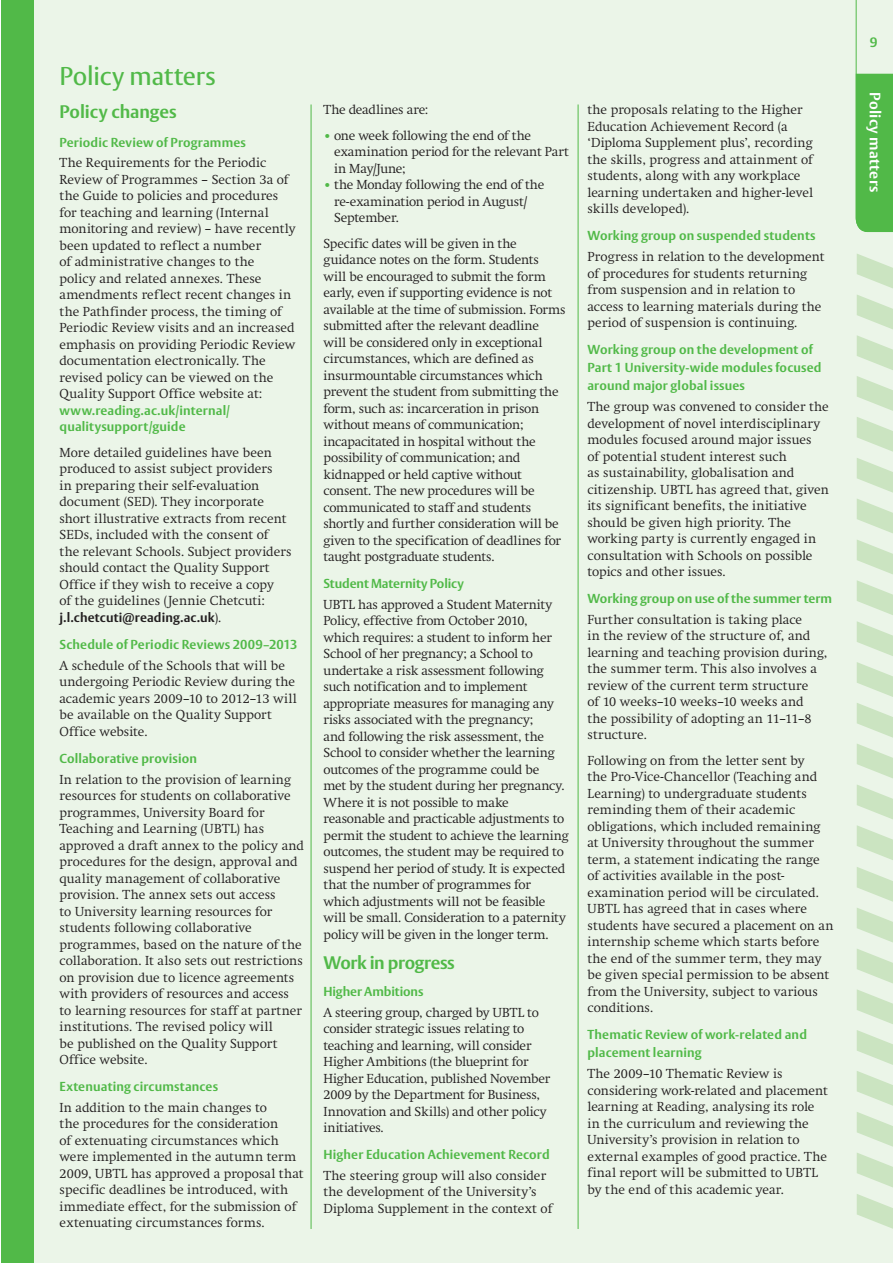
<style>
.page{position:relative;width:893px;height:1263px;background:#fff}
.page>*{position:absolute;margin:0;border:0;box-sizing:border-box;transform-origin:0 0}
.Article_heading_poli{font:25.5px "Rdg Vesta 3";letter-spacing:-.005em;color:#51b948}
.Heading_2_policy_mat{font:700 18px "Rdg Vesta";letter-spacing:-.01em;color:#51b948}
.t1{font:700 15px "Rdg Vesta";letter-spacing:.025em;color:#fff}
.t2{font:700 13.5px "Rdg Vesta";color:#51b948}
.text{font:12.9px/16.5px "Rdg Swift";letter-spacing:.005em;color:#231f20}
.text-2{font:12.9px/16.5px "Rdg Swift";letter-spacing:-.015em;color:#231f20}
.Heading_3_policy_mat{font:700 12.9px/18px "Rdg Vesta";letter-spacing:.01em;color:#51b948}
.text_bullet_policy_m{font:12.9px/16.5px "Rdg Swift";letter-spacing:-.01em;color:#231f20}
.text_bullet_last_pol{font:12.9px/16.5px "Rdg Swift";letter-spacing:-.01em;color:#231f20}
.s1{font-family:"Rdg Vesta";font-weight:700;color:#51b948}
.s2{font-family:"Rdg Vesta";font-weight:700}
</style>
<div class="page">
<div style="left:2px;top:0;width:891px;height:1263px;background:#ebf5e8"></div>
<div style="left:1px;top:0;width:33px;height:1263px;background:#51b948"></div>
<svg style="left:857px;top:1194px;width:36px;height:35px"></svg>
<svg style="left:857px;top:1112px;width:36px;height:75px"></svg>
<svg style="left:857px;top:1071px;width:36px;height:35px"></svg>
<svg style="left:857px;top:1030px;width:36px;height:35px"></svg>
<svg style="left:857px;top:989px;width:36px;height:35px"></svg>
<svg style="left:857px;top:949px;width:36px;height:34px"></svg>
<svg style="left:857px;top:867px;width:36px;height:75px"></svg>
<svg style="left:857px;top:825px;width:36px;height:35px"></svg>
<svg style="left:857px;top:785px;width:36px;height:34px"></svg>
<svg style="left:857px;top:703px;width:36px;height:75px"></svg>
<svg style="left:857px;top:662px;width:36px;height:35px"></svg>
<svg style="left:857px;top:621px;width:36px;height:35px"></svg>
<svg style="left:857px;top:580px;width:36px;height:35px"></svg>
<svg style="left:857px;top:540px;width:36px;height:34px"></svg>
<svg style="left:857px;top:458px;width:36px;height:75px"></svg>
<svg style="left:857px;top:417px;width:36px;height:35px"></svg>
<svg style="left:857px;top:376px;width:36px;height:35px"></svg>
<svg style="left:857px;top:335px;width:36px;height:35px"></svg>
<svg style="left:857px;top:295px;width:36px;height:34px"></svg>
<svg style="left:857px;top:254px;width:36px;height:34px"></svg>
<svg style="left:855px;top:0;width:38px;height:232px"></svg>
<hr style="left:311px;top:104px;width:1px;height:1125px;background:#51b948">
<hr style="left:578px;top:104px;width:1px;height:1125px;background:#51b948">
<p class="Article_heading_poli" style="left:60px;top:61px;width:158px">Policy matters</p>
<p class="Heading_2_policy_mat" style="left:60px;top:101px;width:119px">Policy changes</p>
<p class="Heading_3_policy_mat" style="left:60px;top:134px;width:188px">Periodic Review of Programmes</p>
<p class="text" style="left:60px;top:155px;width:238px">The Requirements for the Periodic Review of Programmes – Section 3a of the Guide to policies and procedures for teaching and learning (Internal monitoring and review) – have recently been updated to reflect a number<br>of administrative changes to the<br>policy and related annexes. These amendments reflect recent changes in the Pathfinder process, the timing of Periodic Review visits and an increased emphasis on providing Periodic Review documentation electronically. The revised policy can be viewed on the Quality Support Office website at: <span class="s1">www.reading.ac.uk/internal/ qualitysupport/guide</span></p>
<p class="text" style="left:60px;top:444px;width:233px">More detailed guidelines have been produced to assist subject providers<br>in preparing their self-evaluation document (SED). They incorporate short illustrative extracts from recent SEDs, included with the consent of<br>the relevant Schools. Subject providers should contact the Quality Support Office if they wish to receive a copy<br>of the guidelines (Jennie Chetcuti: <span class="s2">j.l.chetcuti@reading.ac.uk</span>).</p>
<p class="Heading_3_policy_mat" style="left:60px;top:636px;width:240px">Schedule of Periodic Reviews 2009–2013</p>
<p class="text" style="left:60px;top:657px;width:239px">A schedule of the Schools that will be undergoing Periodic Review during the academic years 2009–10 to 2012–13 will be available on the Quality Support Office website.</p>
<p class="Heading_3_policy_mat" style="left:60px;top:750px;width:139px">Collaborative provision</p>
<p class="text" style="left:60px;top:771px;width:246px">In relation to the provision of learning resources for students on collaborative programmes, University Board for Teaching and Learning (UBTL) has approved a draft annex to the policy and procedures for the design, approval and quality management of collaborative provision. The annex sets out access<br>to University learning resources for students following collaborative programmes, based on the nature of the collaboration. It also sets out restrictions on provision due to licence agreements with providers of resources and access to learning resources for staff at partner institutions. The revised policy will<br>be published on the Quality Support Office website.</p>
<p class="Heading_3_policy_mat" style="left:60px;top:1078px;width:160px">Extenuating circumstances</p>
<p class="text" style="left:60px;top:1099px;width:245px">In addition to the main changes to<br>the procedures for the consideration<br>of extenuating circumstances which were implemented in the autumn term 2009, UBTL has approved a proposal that specific deadlines be introduced, with immediate effect, for the submission of extenuating circumstances forms.</p>
<p class="text" style="left:323px;top:102px;width:106px">The deadlines are:</p>
<p class="text_bullet_policy_m" style="left:334px;top:127px;width:236px;text-indent:-11px"><span class="s1">•</span> one week following the end of the examination period for the relevant Part in May/June;</p>
<p class="text_bullet_last_pol" style="left:334px;top:177px;width:212px;text-indent:-11px"><span class="s1">•</span> the Monday following the end of the re-examination period in August/<br>September.</p>
<p class="text-2" style="left:323px;top:235px;width:244px">Specific dates will be given in the guidance notes on the form. Students<br>will be encouraged to submit the form early, even if supporting evidence is not available at the time of submission. Forms submitted after the relevant deadline<br>will be considered only in exceptional circumstances, which are defined as insurmountable circumstances which prevent the student from submitting the form, such as: incarceration in prison without means of communication; incapacitated in hospital without the possibility of communication; and kidnapped or held captive without consent. The new procedures will be communicated to staff and students shortly and further consideration will be given to the specification of deadlines for taught postgraduate students.</p>
<p class="Heading_3_policy_mat" style="left:323px;top:575px;width:142px">Student Maternity Policy</p>
<p class="text-2" style="left:323px;top:596px;width:247px">UBTL has approved a Student Maternity Policy, effective from October 2010,<br>which requires: a student to inform her School of her pregnancy; a School to undertake a risk assessment following such notification and to implement appropriate measures for managing any risks associated with the pregnancy;<br>and following the risk assessment, the School to consider whether the learning outcomes of the programme could be<br>met by the student during her pregnancy.<br>Where it is not possible to make reasonable and practicable adjustments to permit the student to achieve the learning outcomes, the student may be required to suspend her period of study. It is expected that the number of programmes for which adjustments will not be feasible will be small. Consideration to a paternity policy will be given in the longer term.</p>
<p class="Heading_2_policy_mat" style="left:323px;top:951px;width:133px">Work in progress</p>
<p class="Heading_3_policy_mat" style="left:323px;top:983px;width:101px">Higher Ambitions</p>
<p class="text-2" style="left:323px;top:1004px;width:228px">A steering group, charged by UBTL to consider strategic issues relating to teaching and learning, will consider Higher Ambitions (the blueprint for Higher Education, published November 2009 by the Department for Business, Innovation and Skills) and other policy initiatives.</p>
<p class="Heading_3_policy_mat" style="left:323px;top:1146px;width:228px">Higher Education Achievement Record</p>
<p class="text" style="left:323px;top:1167px;width:230px">The steering group will also consider the development of the University’s<br>Diploma Supplement in the context of</p>
<p class="text" style="left:587px;top:102px;width:227px">the proposals relating to the Higher Education Achievement Record (a ‘Diploma Supplement plus’, recording the skills, progress and attainment of students, along with any workplace learning undertaken and higher-level skills developed).</p>
<p class="Heading_3_policy_mat" style="left:587px;top:227px;width:230px">Working group on suspended students</p>
<p class="text" style="left:587px;top:249px;width:239px">Progress in relation to the development of procedures for students returning from suspension and in relation to access to learning materials during the period of suspension is continuing.</p>
<p class="Heading_3_policy_mat" style="left:587px;top:341px;width:236px">Working group on the development of<br>Part 1 University-wide modules focused around major global issues</p>
<p class="text" style="left:587px;top:398px;width:243px">The group was convened to consider the development of novel interdisciplinary modules focused around major issues<br>of potential student interest such<br>as sustainability, globalisation and citizenship. UBTL has agreed that, given its significant benefits, the initiative should be given high priority. The working party is currently engaged in consultation with Schools on possible topics and other issues.</p>
<p class="Heading_3_policy_mat" style="left:587px;top:590px;width:246px">Working group on use of the summer term</p>
<p class="text" style="left:587px;top:611px;width:241px">Further consultation is taking place<br>in the review of the structure of, and learning and teaching provision during, the summer term. This also involves a review of the current term structure<br>of 10 weeks–10 weeks–10 weeks and<br>the possibility of adopting an 11–11–8 structure.</p>
<p class="text" style="left:587px;top:752px;width:247px">Following on from the letter sent by<br>the Pro-Vice-Chancellor (Teaching and Learning) to undergraduate students reminding them of their academic obligations, which included remaining at University throughout the summer term, a statement indicating the range of activities available in the post&shy;examination period will be circulated.<br>UBTL has agreed that in cases where students have secured a placement on an internship scheme which starts before the end of the summer term, they may be given special permission to be absent from the University, subject to various conditions.</p>
<p class="Heading_3_policy_mat" style="left:587px;top:1026px;width:221px">Thematic Review of work-related and placement learning</p>
<p class="text" style="left:587px;top:1065px;width:242px">The 2009–10 Thematic Review is considering work-related and placement learning at Reading, analysing its role in the curriculum and reviewing the University’s provision in relation to external examples of good practice. The final report will be submitted to UBTL by the end of this academic year.</p>
<p class="t2" style="left:870px;top:33px;width:9px">9</p>
<p class="t1" style="left:885px;top:92px;width:102px;rotate:90deg">Policy matters</p>
</div>
